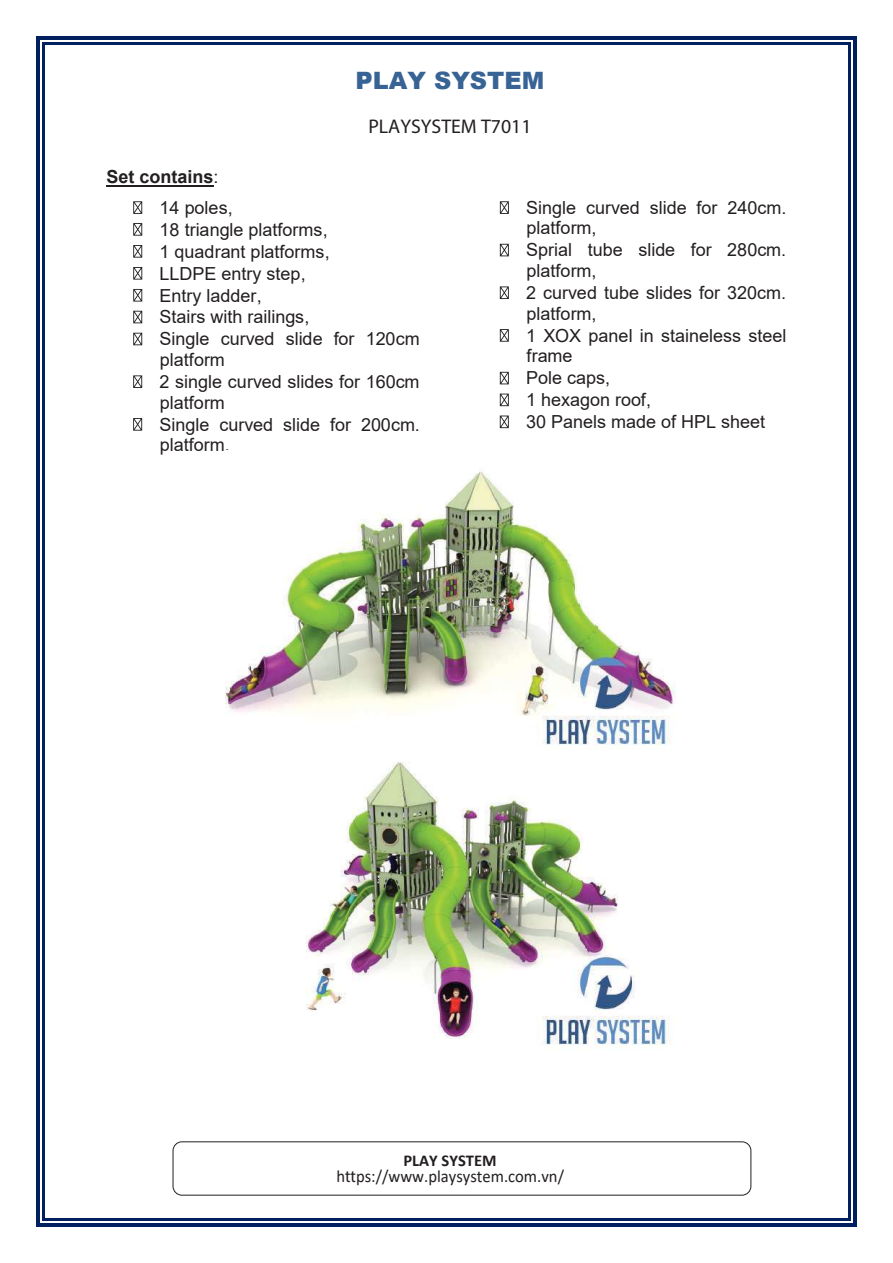
<style>
.page{position:relative;width:893px;height:1263px;background:#fff}
.page>*{position:absolute;margin:0;border:0;box-sizing:border-box;transform-origin:0 0}
.t1{font:900 24px "Arial";color:#386395}
.t2{font:19.8px "Myriad Pro";color:#231f20}
.t3{font:18px/21.6px "Arial";color:#231f20}
.t4{font:700 18px/30.9px "Arial";color:#231f20}
.t5{font:17.25px "Calibri";color:#231f20;scale:.96 1}
.t6{font:700 16.5px "Calibri";color:#231f20}
.s1{font-weight:400}
.s2{font-family:"Myriad Pro"}
</style>
<div class="page">
<div style="left:173px;top:1142px;width:578px;height:53px;border:1px solid #231f20;border-radius:9px"></div>
<hr style="left:106px;top:185px;width:108px;height:2px;background:#231f20">
<svg style="left:133px;top:201px;width:9px;height:13px"></svg>
<svg style="left:133px;top:223px;width:9px;height:13px"></svg>
<svg style="left:133px;top:245px;width:9px;height:13px"></svg>
<svg style="left:133px;top:267px;width:9px;height:13px"></svg>
<svg style="left:133px;top:289px;width:9px;height:13px"></svg>
<svg style="left:133px;top:311px;width:9px;height:12px"></svg>
<svg style="left:133px;top:333px;width:9px;height:12px"></svg>
<svg style="left:133px;top:375px;width:9px;height:13px"></svg>
<svg style="left:133px;top:418px;width:9px;height:13px"></svg>
<svg style="left:500px;top:201px;width:9px;height:13px"></svg>
<svg style="left:500px;top:244px;width:9px;height:12px"></svg>
<svg style="left:500px;top:286px;width:9px;height:13px"></svg>
<svg style="left:500px;top:329px;width:9px;height:13px"></svg>
<svg style="left:500px;top:372px;width:9px;height:12px"></svg>
<svg style="left:500px;top:394px;width:9px;height:12px"></svg>
<svg style="left:500px;top:416px;width:9px;height:12px"></svg>
<svg style="left:36px;top:36px;width:9px;height:9px"></svg>
<hr style="left:45px;top:36px;width:803px;height:4px;background:#002060">
<hr style="left:45px;top:43px;width:803px;height:2px;background:#002060">
<svg style="left:848px;top:36px;width:9px;height:9px"></svg>
<hr style="left:36px;top:45px;width:4px;height:1173px;background:#002060">
<hr style="left:43px;top:45px;width:2px;height:1173px;background:#002060">
<hr style="left:853px;top:45px;width:4px;height:1173px;background:#002060">
<hr style="left:848px;top:45px;width:2px;height:1173px;background:#002060">
<svg style="left:36px;top:1218px;width:9px;height:9px"></svg>
<hr style="left:45px;top:1223px;width:803px;height:4px;background:#002060">
<hr style="left:45px;top:1218px;width:803px;height:2px;background:#002060">
<svg style="left:848px;top:1218px;width:9px;height:9px"></svg>
<img style="left:225px;top:472px;width:450px;height:578px">
<h1 class="t1" style="left:356px;top:63px;width:190px">PLAY SYSTEM</h1>
<p class="t2" style="left:368px;top:114px;width:165px">PLAYSYSTEM T7011</p>
<p class="t4" style="left:160px;top:161px;width:75px;text-indent:-53px">Set contains<span class="s1">:<br>14 poles,</span></p>
<p class="t3" style="left:159px;top:218px;width:262px">18 triangle platforms,<br>1 quadrant platforms,<br>LLDPE entry step,<br>Entry ladder,<br>Stairs with railings,<br>Single curved slide for 120cm platform<br>2 single curved slides for 160cm platform<br>Single curved slide for 200cm. platform,</p>
<p class="t3" style="left:526px;top:197px;width:262px">Single curved slide for 240cm. platform,<br>Sprial tube slide for 280cm. platform,<br>2 curved tube slides for 320cm. platform,<br>1 XOX panel in staineless steel frame<br>Pole caps,<br>1 hexagon roof,<br>30 Panels made of HPL sheet</p>
<p class="t6" style="left:403px;top:1149px;width:95px">PLAY SYSTEM</p>
<p class="t5" style="left:336px;top:1164px;width:239px">h<span class="s2">tt</span>ps://www.playsystem.com.vn/</p>
</div>
